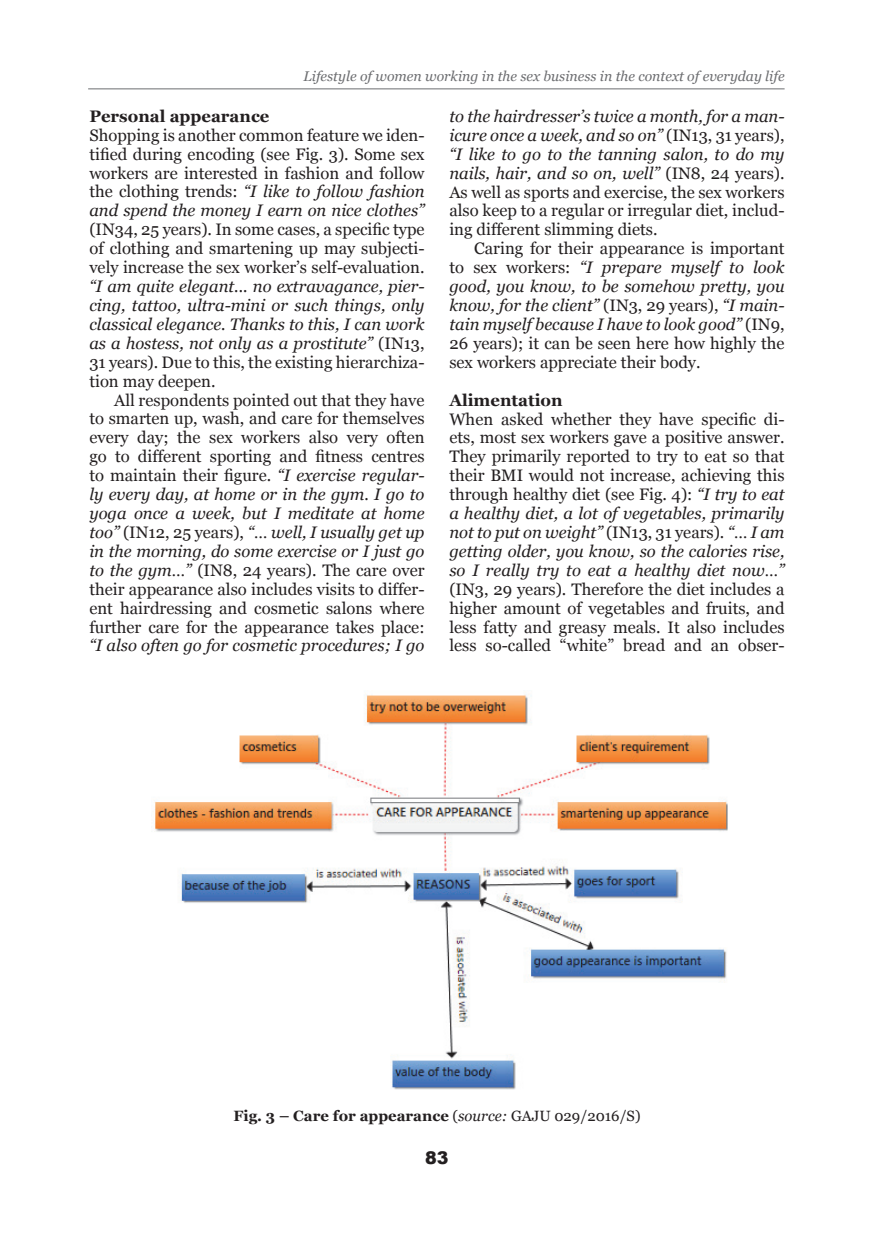
<style>
.page{position:relative;width:874px;height:1241px;background:#fff}
.page>*{position:absolute;margin:0;border:0;box-sizing:border-box;transform-origin:0 0}
.t1{font:900 17.5px "Arial";color:#231f20}
.t2{font:16.62px/18.9px "Georgia";color:#231f20;text-align:justify}
.t3{font:italic 16.62px/18.9px "Georgia";color:#231f20;text-align:justify}
.t4{font:700 16.62px "Georgia";color:#231f20}
.t5{font:700 14.88px "Georgia";color:#231f20}
.t6{font:italic 14px "Georgia";color:#6c6d70}
.s1{font-style:italic}
.s2{font-style:normal}
.s3{font-weight:400}
.s4{font-weight:400;font-style:italic}
</style>
<div class="page">
<img style="left:153px;top:694px;width:574px;height:396px">
<hr style="left:88px;top:88px;width:696px;height:1px;background:#6c6d70">
<p class="t6" style="left:303px;top:67px;width:482px">Lifestyle of women working in the sex business in the context of everyday life</p>
<p class="t4" style="left:89px;top:105px;width:181px">Personal appearance</p>
<p class="t2" style="left:89px;top:126px;width:336px">Shopping is another common feature we iden&shy;tified during encoding (see Fig. 3). Some sex workers are interested in fashion and follow the clothing trends: <span class="s1">“I like to follow fashion and spend the money I earn on nice clothes”</span></p>
<p class="t2" style="left:89px;top:220px;width:336px">(IN34, 25 years). In some cases, a specific type of clothing and smartening up may subjecti&shy;vely increase the sex worker’s self-evaluation.</p>
<p class="t3" style="left:89px;top:277px;width:336px">“I am quite elegant... no extravagance, pier&shy;cing, tattoo, ultra-mini or such things, only classical elegance. Thanks to this, I can work as a hostess, not only as a prostitute” <span class="s2">(IN13, 31 years). Due to this, the existing hierarchiza&shy;tion may deepen.</span></p>
<p class="t2" style="left:89px;top:390px;width:336px;text-indent:25px">All respondents pointed out that they have to smarten up, wash, and care for themselves every day; the sex workers also very often go to different sporting and fitness centres to maintain their figure. <span class="s1">“I exercise regular&shy;ly every day, at home or in the gym. I go to yoga once a week, but I meditate at home too”</span> (IN12, 25 years), <span class="s1">“… well, I usually get up in the morning, do some exercise or I just go to the gym…”</span> (IN8, 24 years). The care over their appearance also includes visits to differ&shy;ent hairdressing and cosmetic salons where further care for the appearance takes place:</p>
<p class="t3" style="left:89px;top:636px;width:336px">“I also often go for cosmetic procedures; I go</p>
<p class="t2" style="left:449px;top:107px;width:336px"><span class="s1">to the hairdresser’s twice a month, for a man&shy;icure once a week, and so on”</span> (IN13, 31 years), <span class="s1">“I like to go to the tanning salon, to do my nails, hair, and so on, well”</span> (IN8, 24 years).<br>As well as sports and exercise, the sex workers also keep to a regular or irregular diet, includ&shy;ing different slimming diets.</p>
<p class="t2" style="left:449px;top:239px;width:336px;text-indent:25px">Caring for their appearance is important to sex workers: <span class="s1">“I prepare myself to look good, you know, to be somehow pretty, you know, for the client”</span> (IN3, 29 years), <span class="s1">“I main&shy;tain myself because I have to look good”</span> (IN9, 26 years); it can be seen here how highly the sex workers appreciate their body.</p>
<p class="t4" style="left:449px;top:389px;width:115px">Alimentation</p>
<p class="t2" style="left:449px;top:409px;width:336px">When asked whether they have specific di&shy;ets, most sex workers gave a positive answer.<br>They primarily reported to try to eat so that their BMI would not increase, achieving this through healthy diet (see Fig. 4): <span class="s1">“I try to eat a healthy diet, a lot of vegetables, primarily not to put on weight”</span> (IN13, 31 years). <span class="s1">“… I am getting older, you know, so the calories rise, so I really try to eat a healthy diet now…”</span></p>
<p class="t2" style="left:449px;top:580px;width:336px">(IN3, 29 years). Therefore the diet includes a higher amount of vegetables and fruits, and less fatty and greasy meals. It also includes less so-called “white” bread and an obser-</p>
<p class="t5" style="left:233px;top:1105px;width:408px">Fig. 3 – Care for appearance <span class="s3">(</span><span class="s4">source:</span> <span class="s3">GAJU 029/2016/S)</span></p>
<p class="t1" style="left:425px;top:1144px;width:25px">83</p>
</div>
